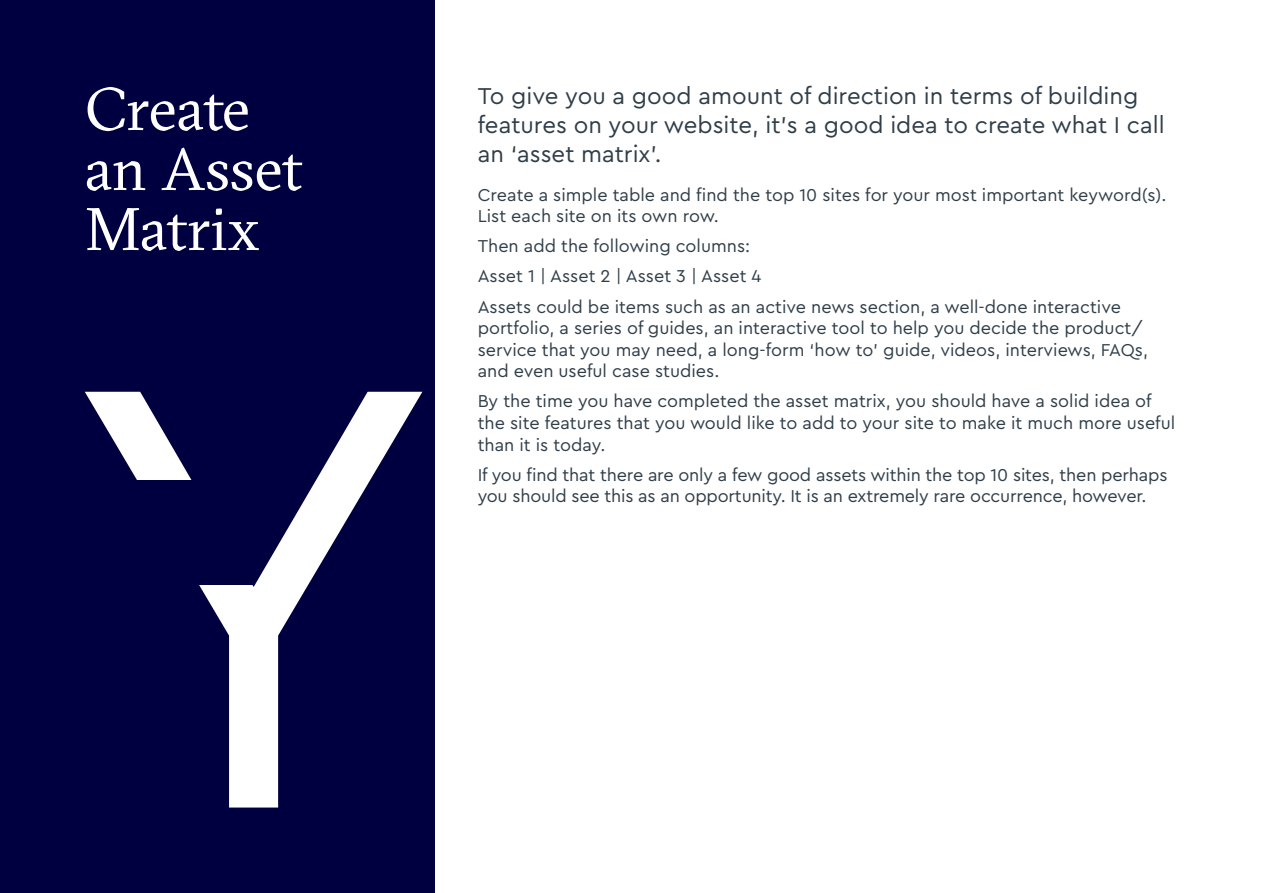
<style>
.page{position:relative;width:1263px;height:893px;background:#fff}
.page>*{position:absolute;margin:0;border:0;box-sizing:border-box;transform-origin:0 0}
.t1{font:630px "Cera Pro";color:#fff}
.t2{font:60px/60px "GT Sectra";letter-spacing:-.005em;color:#fff}
.t3{font:24px/28.8px "Cera Pro";color:#303e49}
.t4{font:18px/21.6px "Cera Pro";color:#303e49}
</style>
<div class="page">
<div style="left:0;top:0;width:434px;height:893px;background:#000041"></div>
<hr style="left:1262px;top:0;width:1px;height:893px;background:#f1f1f2">
<h2 class="t2" style="left:85px;top:80px;width:219px">Create an Asset<br>Matrix</h2>
<h3 class="t3" style="left:478px;top:81px;width:688px">To give you a good amount of direction in terms of building features on your website, it’s a good idea to create what I call an ‘asset matrix’.</h3>
<p class="t4" style="left:478px;top:183px;width:690px">Create a simple table and find the top 10 sites for your most important keyword(s).<br>List each site on its own row.</p>
<p class="t4" style="left:478px;top:230px;width:645px;line-height:30.2px">Then add the following columns:<br>Asset 1 | Asset 2 | Asset 3 | Asset 4<br>Assets could be items such as an active news section, a well-done interactive</p>
<p class="t4" style="left:478px;top:317px;width:672px">portfolio, a series of guides, an interactive tool to help you decide the product/ service that you may need, a long-form ‘how to’ guide, videos, interviews, FAQs, and even useful case studies.</p>
<p class="t4" style="left:478px;top:390px;width:699px">By the time you have completed the asset matrix, you should have a solid idea of the site features that you would like to add to your site to make it much more useful than it is today.</p>
<p class="t4" style="left:478px;top:463px;width:691px">If you find that there are only a few good assets within the top 10 sites, then perhaps you should see this as an opportunity. It is an extremely rare occurrence, however.</p>
<h1 class="t1" style="left:60px;top:177px;width:390px">Y</h1>
</div>
